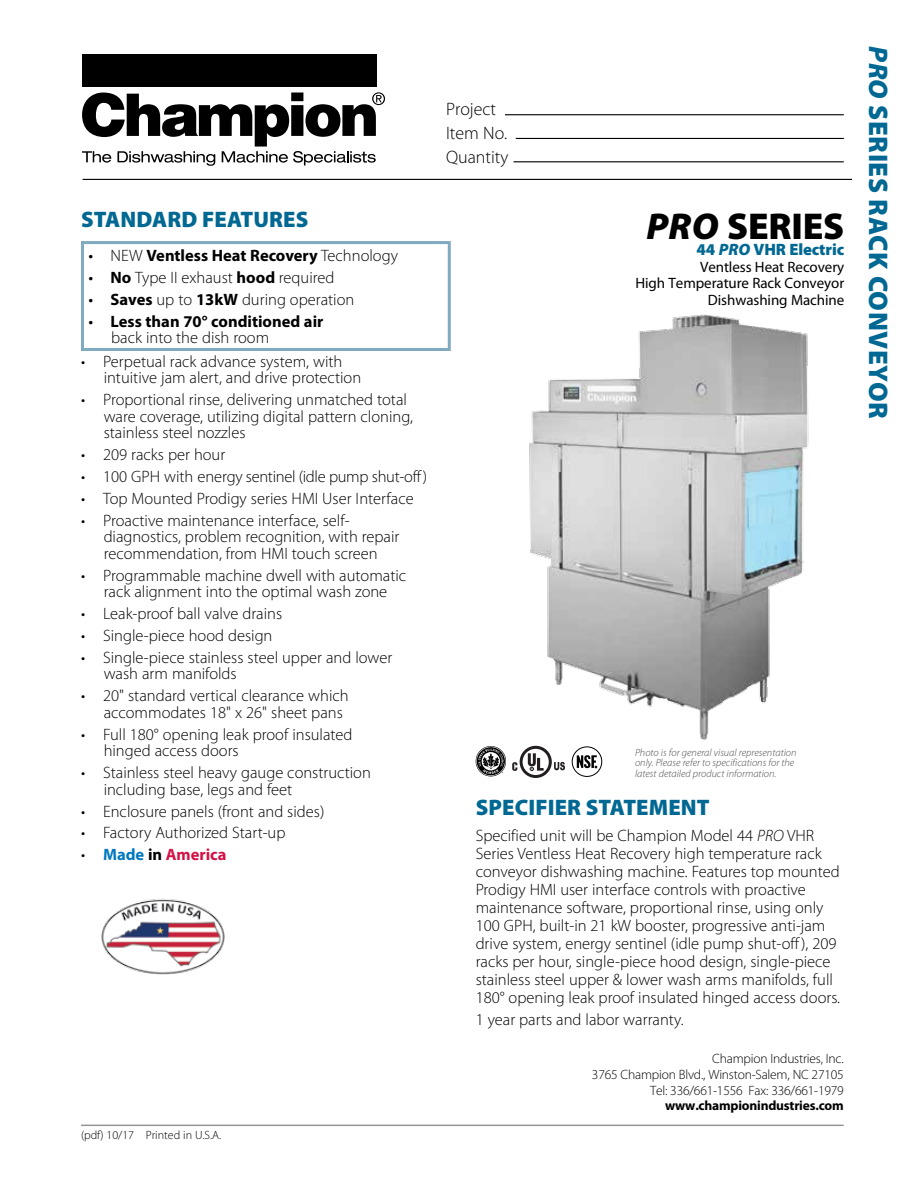
<style>
.page{position:relative;width:918px;height:1188px;background:#fff}
.page>*{position:absolute;margin:0;border:0;box-sizing:border-box;transform-origin:0 0}
.t1{font:900 37.5px "Myriad Pro";letter-spacing:-.005em;color:#000}
.t2{font:900 27px "Myriad Pro";letter-spacing:.02em;color:#006892}
.t3{font:900 22.5px "Myriad Pro";letter-spacing:.005em;color:#006892}
.t4{font:300 18px/24px "Myriad Pro";color:#000}
.t5{font:300 16.5px/16.5px "Myriad Pro";color:#000}
.t6{font:700 16.5px/16.5px "Myriad Pro";color:#000}
.t7{font:300 16.5px "Myriad Pro";letter-spacing:-.02em;color:#000}
.t8{font:900 16.5px "Myriad Pro";letter-spacing:-.005em;color:#006892}
.t9{font:700 16.5px "Myriad Pro";color:#d31245}
.t10{font:15px/16.5px "Myriad Pro";letter-spacing:-.005em;color:#000;text-align:right}
.t11{font:300 13.5px/15.8px "Myriad Pro";letter-spacing:-.015em;color:#000;text-align:right}
.t12{font:700 13.5px "Myriad Pro";letter-spacing:-.015em;color:#000}
.t13{font:300 12px "Myriad Pro";color:#000}
.t14{font:italic 300 10.5px/10.5px "Myriad Pro";color:#4d4d4f}
.s1{font-weight:400;font-style:italic}
.s2{font-weight:300}
.s3{font-weight:700}
.s4{font-weight:300;color:#000}
.s5{color:#0079c1}
.s6{color:#000}
.s7{font-style:italic}
</style>
<div class="page">
<img style="left:529px;top:314px;width:280px;height:437px">
<hr style="left:81px;top:1125px;width:763px;height:1px;background:#939598">
<div style="left:82px;top:55px;width:294px;height:32px;background:#000"></div>
<svg style="left:82px;top:92px;width:303px;height:74px"></svg>
<hr style="left:83px;top:179px;width:769px;height:1px;background:#000">
<hr style="left:514px;top:161px;width:330px;height:1px;background:#000">
<hr style="left:516px;top:138px;width:328px;height:1px;background:#000">
<hr style="left:505px;top:114px;width:339px;height:1px;background:#000">
<hr style="left:81px;top:241px;width:370px;height:3px;background:#80aac0">
<hr style="left:81px;top:244px;width:3px;height:104px;background:#80aac0">
<hr style="left:448px;top:244px;width:3px;height:104px;background:#80aac0">
<hr style="left:81px;top:348px;width:370px;height:3px;background:#80aac0">
<svg style="left:476px;top:746px;width:30px;height:30px"></svg>
<div style="left:572px;top:747px;width:30px;height:30px;border:1px solid #000;border-radius:50%"></div>
<svg style="left:577px;top:755px;width:20px;height:13px"></svg>
<img style="left:101px;top:899px;width:124px;height:76px">
<svg style="left:512px;top:746px;width:53px;height:32px"></svg>
<h3 class="t3" style="left:81px;top:204px;width:229px">STANDARD FEATURES</h3>
<p class="t6" style="left:89px;top:247px;width:311px"><span class="s1">•</span> <span class="s2">NEW</span> Ventless Heat Recovery <span class="s2">Technology</span></p>
<p class="t5" style="left:89px;top:269px;width:247px"><span class="s1">•</span> <span class="s3">No</span> Type II exhaust <span class="s3">hood</span> required</p>
<p class="t5" style="left:89px;top:291px;width:267px"><span class="s1">•</span> <span class="s3">Saves</span> up to <span class="s3">13kW</span> during operation</p>
<p class="t6" style="left:111px;top:312px;width:214px;text-indent:-23px"><span class="s1">•</span> Less than 70° conditioned air <span class="s2">back into the dish room</span></p>
<p class="t5" style="left:104px;top:353px;width:259px;text-indent:-23px">• Perpetual rack advance system, with intuitive jam alert, and drive protection</p>
<p class="t5" style="left:104px;top:391px;width:311px;text-indent:-23px">• Proportional rinse, delivering unmatched total ware coverage, utilizing digital pattern cloning, stainless steel nozzles</p>
<p class="t5" style="left:81px;top:446px;width:146px">• 209 racks per hour</p>
<p class="t7" style="left:81px;top:467px;width:348px">• 100 GPH with energy sentinel (idle pump shut-off)</p>
<p class="t5" style="left:81px;top:490px;width:334px">• Top Mounted Prodigy series HMI User Interface</p>
<p class="t5" style="left:104px;top:512px;width:297px;text-indent:-23px">• Proactive maintenance interface, self&shy;diagnostics, problem recognition, with repair recommendation, from HMI touch screen</p>
<p class="t5" style="left:81px;top:567px;width:327px;text-align:center">• Programmable machine dwell with automatic rack alignment into the optimal wash zone</p>
<p class="t5" style="left:81px;top:605px;width:203px">• Leak-proof ball valve drains</p>
<p class="t5" style="left:81px;top:627px;width:193px">• Single-piece hood design</p>
<p class="t5" style="left:104px;top:649px;width:290px;text-indent:-23px">• Single-piece stainless steel upper and lower wash arm manifolds</p>
<p class="t5" style="left:104px;top:687px;width:246px;text-indent:-23px">• 20" standard vertical clearance which accommodates 18" x 26" sheet pans</p>
<p class="t5" style="left:104px;top:726px;width:250px;text-indent:-23px">• Full 180° opening leak proof insulated hinged access doors</p>
<p class="t5" style="left:104px;top:764px;width:269px;text-indent:-23px">• Stainless steel heavy gauge construction including base, legs and feet</p>
<p class="t5" style="left:81px;top:803px;width:245px">• Enclosure panels (front and sides)</p>
<p class="t5" style="left:81px;top:825px;width:206px">• Factory Authorized Start-up</p>
<p class="t9" style="left:81px;top:844px;width:147px"><span class="s4">•</span> <span class="s5">Made</span> <span class="s6">in</span> America</p>
<p class="t13" style="left:81px;top:1128px;width:142px">(pdf) 10/17 Printed in U.S.A.</p>
<p class="t4" style="left:446px;top:97px;width:64px">Project<br>Item No.<br>Quantity</p>
<h1 class="t1" style="left:647px;top:201px;width:199px"><span class="s7">PRO</span> SERIES</h1>
<p class="t8" style="left:697px;top:239px;width:149px">44 <span class="s7">PRO</span> VHR Electric</p>
<p class="t10" style="left:635px;top:258px;width:210px">Ventless Heat Recovery<br>High Temperature Rack Conveyor<br>Dishwashing Machine</p>
<p class="t14" style="left:635px;top:747px;width:163px">Photo is for general visual representation only. Please refer to specifications for the latest detailed product information.</p>
<h3 class="t3" style="left:476px;top:793px;width:235px">SPECIFIER STATEMENT</h3>
<p class="t5" style="left:476px;top:827px;width:366px;line-height:18px">Specified unit will be Champion Model 44 <span class="s7">PRO</span> VHR Series Ventless Heat Recovery high temperature rack conveyor dishwashing machine. Features top mounted Prodigy HMI user interface controls with proactive maintenance software, proportional rinse, using only 100 GPH, built-in 21 kW booster, progressive anti-jam drive system, energy sentinel (idle pump shut-off ), 209 racks per hour, single-piece hood design, single-piece stainless steel upper &amp; lower wash arms manifolds, full 180° opening leak proof insulated hinged access doors.</p>
<p class="t5" style="left:476px;top:1011px;width:210px">1 year parts and labor warranty.</p>
<p class="t11" style="left:592px;top:1051px;width:253px">Champion Industries, Inc.<br>3765 Champion Blvd., Winston-Salem, NC 27105<br>Tel: 336/661-1556 Fax: 336/661-1979</p>
<p class="t12" style="left:665px;top:1097px;width:180px">www.championindustries.com</p>
<h2 class="t2" style="left:896px;top:46px;width:374px;rotate:90deg"><span class="s7">PRO</span> SERIES RACK CONVEYOR</h2>
</div>
